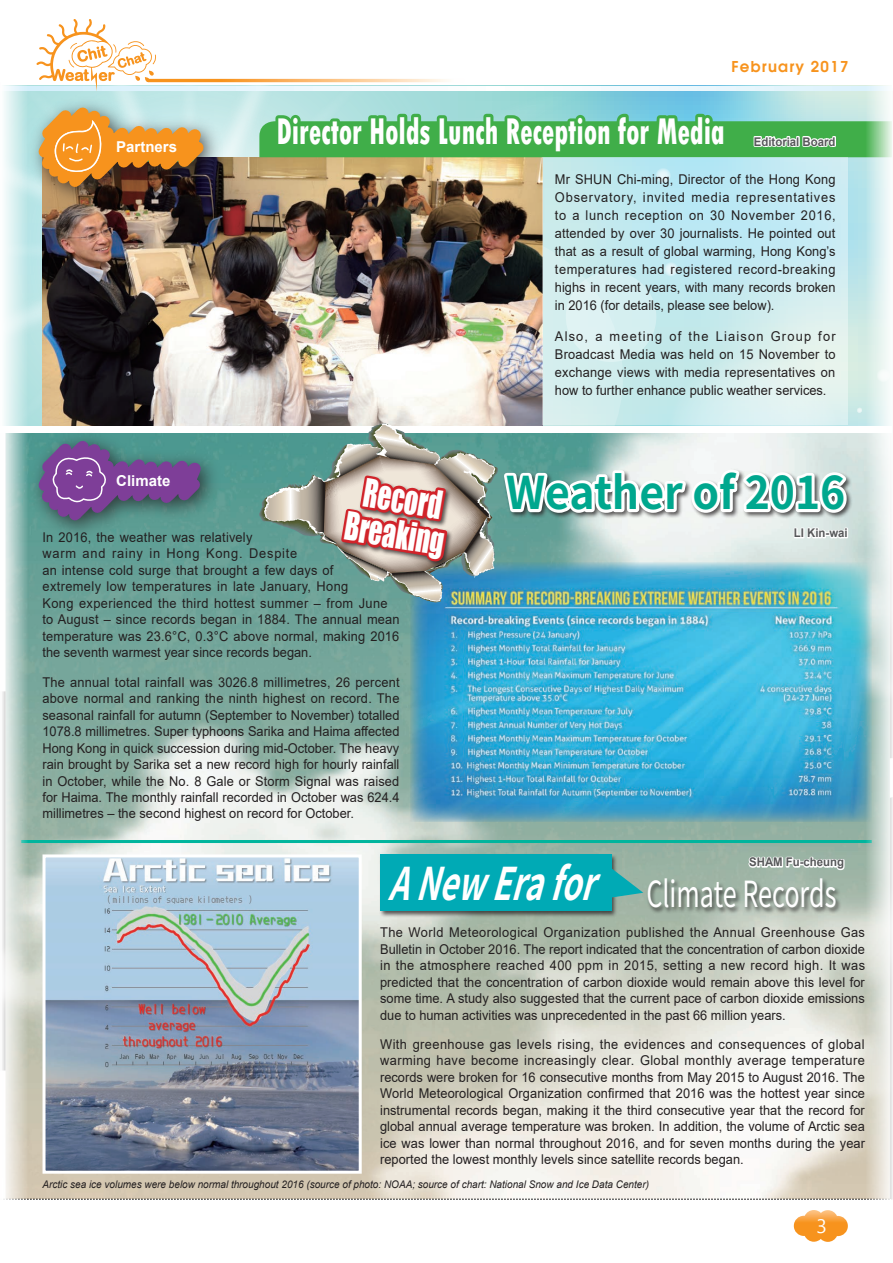
<style>
.page{position:relative;width:893px;height:1263px;background:#fff}
.page>*{position:absolute;margin:0;border:0;box-sizing:border-box;transform-origin:0 0}
.t1{font:700 45px "Noto Sans Hant";color:#00a78e;scale:.95 1}
.t2{font:800 condensed 39px "Tw Cen";color:#fff;scale:.74 1}
.t3{font:36px "Noto Sans Hant";color:#fff;scale:.7 1}
.t4{font:36px/36px "Impact";color:#fff;text-align:center;scale:.75 1}
.t5{font:19.5px "Ebrima";color:#fff}
.t6{font:700 15px "Arial";color:#fff}
.t7{font:600 15px "Avant Garde";letter-spacing:.085em;color:#f7931d}
.t8{font:13.5px/16.5px "Arial";color:#231f20;text-align:justify;scale:.95 1}
.t9{font:700 12px "Arial";color:#57585a;scale:.95 1}
.t10{font:italic 10.5px "Arial";color:#231f20;scale:.95 1}
</style>
<div class="page">
<img style="left:28px;top:607px;width:837px;height:591px">
<img style="left:410px;top:607px;width:455px;height:215px">
<svg style="left:253px;top:607px;width:279px;height:15px;background:#5da0ad"></svg>
<hr style="left:21px;top:840px;width:851px;height:3px;background:#00b59d">
<img style="left:47px;top:858px;width:311px;height:312px">
<div style="left:43px;top:854px;width:319px;height:320px;border:3px solid #fff"></div>
<div style="left:646px;top:877px;width:196px;height:37px;background:#231f20;opacity:.75"></div>
<div style="left:379px;top:853px;width:239px;height:65px;background:#231f20;opacity:.75"></div>
<div style="left:380px;top:854px;width:231px;height:57px;background:#00aab5"></div>
<svg style="left:611px;top:867px;width:32px;height:32px"></svg>
<svg style="left:747px;top:843px;width:99px;height:30px"></svg>
<svg style="left:28px;top:1198px;width:837px;height:2px"></svg>
<svg style="left:794px;top:1210px;width:54px;height:32px"></svg>
<svg style="left:865px;top:607px;width:28px;height:593px;background:#cedad4"></svg>
<img style="left:28px;top:19px;width:864px;height:588px">
<svg style="left:2px;top:85px;width:26px;height:1115px;background:#cedfda"></svg>
<p class="t6" style="left:116px;top:136px;width:62px">Partners</p>
<p class="t7" style="left:731px;top:56px;width:118px">February 2017</p>
<h2 class="t2" style="left:276px;top:108px;width:607px">Director Holds Lunch Reception for Media</h2>
<p class="t8" style="left:555px;top:170px;width:297px;line-height:18px">Mr SHUN Chi-ming, Director of the Hong Kong Observatory, invited media representatives to a lunch reception on 30 November 2016, attended by over 30 journalists. He pointed out that as a result of global warming, Hong Kong’s temperatures had registered record-breaking highs in recent years, with many records broken in 2016 (for details, please see below).</p>
<p class="t8" style="left:555px;top:327px;width:297px;line-height:18px">Also, a meeting of the Liaison Group for Broadcast Media was held on 15 November to exchange views with media representatives on how to further enhance public weather services.</p>
<p class="t9" style="left:754px;top:133px;width:88px">Editorial Board</p>
<h3 class="t4" style="left:355px;top:471px;width:135px;rotate:10deg">Record<br>Breaking</h3>
<h1 class="t1" style="left:506px;top:467px;width:359px">Weather of 2016</h1>
<p class="t6" style="left:116px;top:470px;width:56px">Climate</p>
<p class="t9" style="left:794px;top:525px;width:58px">LI Kin-wai</p>
<p class="t8" style="left:43px;top:529px;width:377px;text-align:left">In 2016, the weather was relatively<br>warm and rainy in Hong Kong. Despite<br>an intense cold surge that brought a few days of<br>extremely low temperatures in late January, Hong<br>Kong experienced the third hottest summer – from June to August – since records began in 1884. The annual mean temperature was 23.6°C, 0.3°C above normal, making 2016 the seventh warmest year since records began.</p>
<p class="t8" style="left:43px;top:673px;width:377px">The annual total rainfall was 3026.8 millimetres, 26 percent above normal and ranking the ninth highest on record. The seasonal rainfall for autumn (September to November) totalled 1078.8 millimetres. Super typhoons Sarika and Haima affected Hong Kong in quick succession during mid-October. The heavy rain brought by Sarika set a new record high for hourly rainfall in October, while the No. 8 Gale or Storm Signal was raised for Haima. The monthly rainfall recorded in October was 624.4 millimetres – the second highest on record for October.</p>
<p class="t9" style="left:749px;top:854px;width:101px">SHAM Fu-cheung</p>
<h3 class="t3" style="left:388px;top:874px;width:642px"><sup>ANewErafor</sup> Climate Records</h3>
<p class="t8" style="left:380px;top:924px;width:512px">The World Meteorological Organization published the Annual Greenhouse Gas Bulletin in October 2016. The report indicated that the concentration of carbon dioxide in the atmosphere reached 400 ppm in 2015, setting a new record high. It was predicted that the concentration of carbon dioxide would remain above this level for some time. A study also suggested that the current pace of carbon dioxide emissions due to human activities was unprecedented in the past 66 million years.</p>
<p class="t8" style="left:380px;top:1036px;width:512px">With greenhouse gas levels rising, the evidences and consequences of global warming have become increasingly clear. Global monthly average temperature records were broken for 16 consecutive months from May 2015 to August 2016. The World Meteorological Organization confirmed that 2016 was the hottest year since instrumental records began, making it the third consecutive year that the record for global annual average temperature was broken. In addition, the volume of Arctic sea ice was lower than normal throughout 2016, and for seven months during the year reported the lowest monthly levels since satellite records began.</p>
<p class="t10" style="left:43px;top:1177px;width:640px">Arctic sea ice volumes were below normal throughout 2016 (source of photo: NOAA; source of chart: National Snow and Ice Data Center)</p>
<h3 class="t5" style="left:816px;top:1212px;width:12px">3</h3>
</div>
